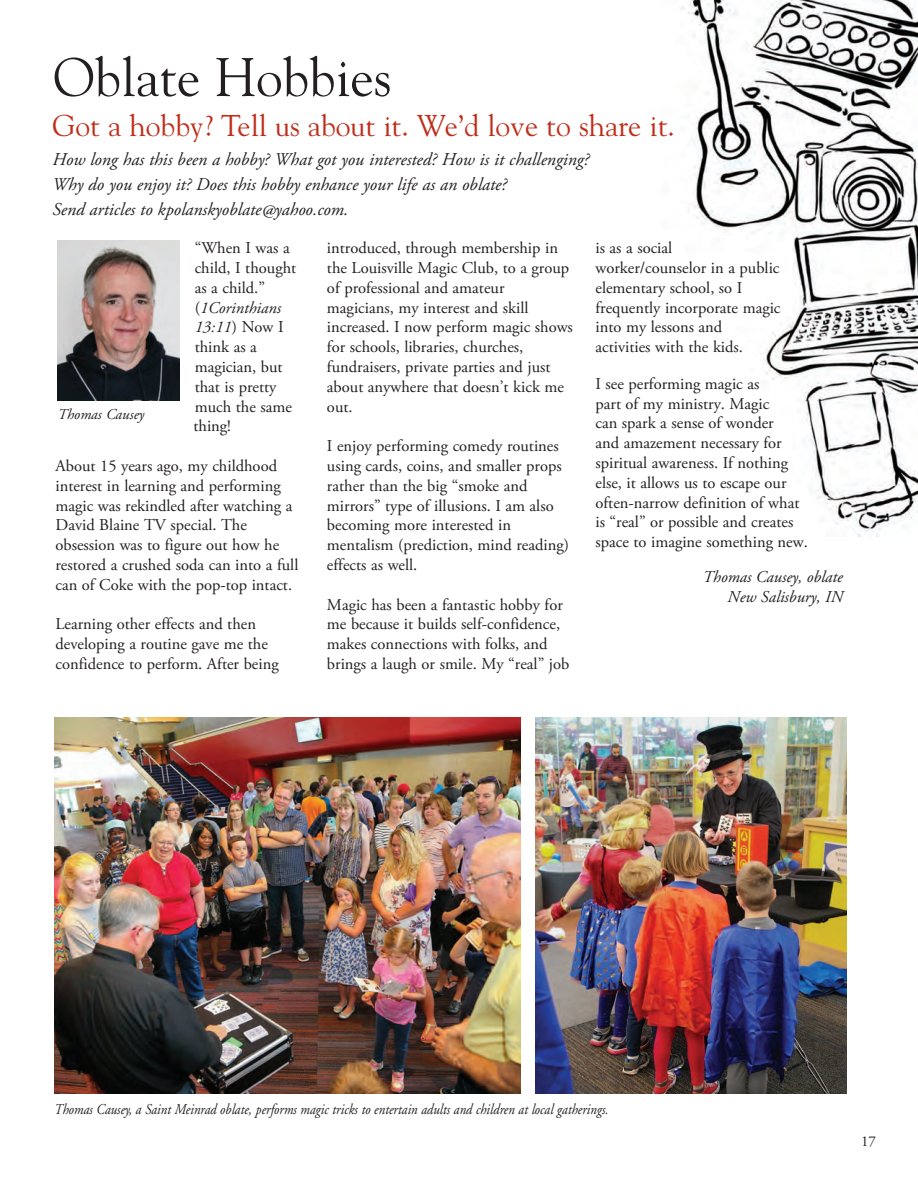
<style>
.page{position:relative;width:918px;height:1188px;background:#fff}
.page>*{position:absolute;margin:0;border:0;box-sizing:border-box;transform-origin:0 0}
.t1{font:54px "Goudy";color:#231f20}
.t2{font:30px "Goudy";color:#c02d19}
.t3{font:italic 18px/24.6px "Adobe Garamond Pro";color:#231f20}
.t4{font:16.5px/19.8px "Adobe Garamond Pro";color:#231f20}
.t5{font:italic 16.5px/19.8px "Adobe Garamond Pro";color:#231f20;text-align:right}
.t6{font:italic 15px "Adobe Garamond";color:#231f20;scale:.87 1}
.t7{font:italic 15px "Adobe Garamond";color:#231f20}
.t8{font:15px "Adobe Garamond";color:#231f20}
.s1{font-style:italic}
</style>
<div class="page">
<img style="left:681px;top:0;width:237px;height:537px">
<img style="left:57px;top:241px;width:123px;height:159px">
<img style="left:536px;top:717px;width:310px;height:376px">
<img style="left:54px;top:717px;width:466px;height:376px">
<h1 class="t1" style="left:53px;top:44px;width:340px">Oblate Hobbies</h1>
<h2 class="t2" style="left:52px;top:107px;width:624px">Got a hobby? Tell us about it. We’d love to share it.</h2>
<p class="t3" style="left:52px;top:148px;width:538px">How long has this been a hobby? What got you interested? How is it challenging?<br>Why do you enjoy it? Does this hobby enhance your life as an oblate?<br>Send articles to kpolanskyoblate@yahoo.com.</p>
<p class="t4" style="left:193px;top:239px;width:104px">“When I was a child, I thought as a child.” (<span class="s1">1Corinthians<br>13:11</span>) Now I think as a magician, but that is pretty much the same thing!</p>
<p class="t4" style="left:55px;top:456px;width:244px">About 15 years ago, my childhood interest in learning and performing magic was rekindled after watching a David Blaine TV special. The obsession was to figure out how he restored a crushed soda can into a full can of Coke with the pop-top intact.</p>
<p class="t4" style="left:55px;top:615px;width:225px">Learning other effects and then developing a routine gave me the confidence to perform. After being</p>
<p class="t7" style="left:57px;top:406px;width:88px">Thomas Causey</p>
<p class="t4" style="left:327px;top:239px;width:247px">introduced, through membership in the Louisville Magic Club, to a group of professional and amateur magicians, my interest and skill increased. I now perform magic shows for schools, libraries, churches, fundraisers, private parties and just about anywhere that doesn’t kick me out.</p>
<p class="t4" style="left:327px;top:437px;width:244px">I enjoy performing comedy routines using cards, coins, and smaller props rather than the big “smoke and mirrors” type of illusions. I am also becoming more interested in mentalism (prediction, mind reading) effects as well.</p>
<p class="t4" style="left:327px;top:595px;width:244px">Magic has been a fantastic hobby for me because it builds self-confidence, makes connections with folks, and brings a laugh or smile. My “real” job</p>
<p class="t4" style="left:595px;top:239px;width:187px">is as a social worker/counselor in a public elementary school, so I frequently incorporate magic into my lessons and activities with the kids.</p>
<p class="t4" style="left:595px;top:374px;width:214px">I see performing magic as<br>part of my ministry. Magic<br>can spark a sense of wonder<br>and amazement necessary for spiritual awareness. If nothing else, it allows us to escape our often-narrow definition of what is “real” or possible and creates space to imagine something new.</p>
<p class="t5" style="left:703px;top:568px;width:142px">Thomas Causey, oblate<br>New Salisbury, IN</p>
<p class="t6" style="left:54px;top:1101px;width:639px">Thomas Causey, a Saint Meinrad oblate, performs magic tricks to entertain adults and children at local gatherings.</p>
<p class="t8" style="left:861px;top:1134px;width:16px">17</p>
</div>
